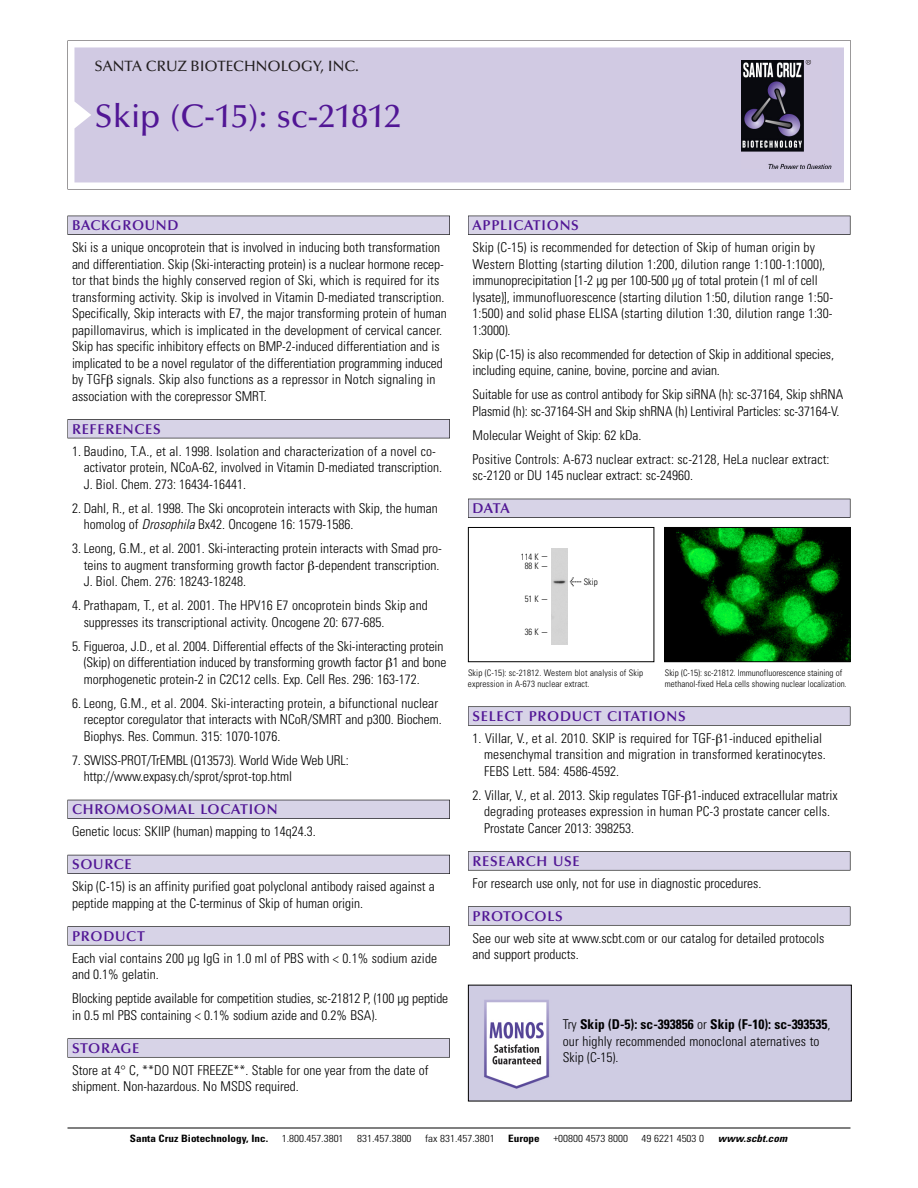
<style>
.page{position:relative;width:918px;height:1188px;background:#fff}
.page>*{position:absolute;margin:0;border:0;box-sizing:border-box;transform-origin:0 0}
.t1{font:500 33px "Optima";color:#511695}
.t2{font:500 15px "Optima";color:#231f20}
.t3{font:600 14.25px "Optima";letter-spacing:.05em;color:#511695}
.t4{font:300 condensed 13.5px/16.5px "Univers";color:#000}
.t5{font:300 condensed 10.2px "Univers";color:#000;scale:1.1 1}
.t6{font:700 condensed 10.2px "Univers";color:#000;scale:1.1 1}
.t7{font:italic 700 condensed 10.2px "Univers";letter-spacing:.005em;color:#000;scale:1.1 1}
.t8{font:300 condensed 9px/10.5px "Univers";color:#000}
.t9{font:300 condensed 9px/9.9px "Univers";color:#000;text-align:center;scale:.95 1}
.s1{font-style:italic}
.s2{font-family:"Meta Plus";font-weight:400;font-stretch:normal;font-size:10.5px}
.s3{font-weight:700}
</style>
<div class="page">
<svg style="left:68px;top:40px;width:783px;height:149px"></svg>
<div style="left:74px;top:47px;width:770px;height:135px;background:#d1cae3"></div>
<img style="left:741px;top:60px;width:90px;height:108px">
<div style="left:68px;top:216px;width:382px;height:19px;background:#525155"></div>
<div style="left:68px;top:216px;width:381px;height:18px;background:#d7d3e7"></div>
<div style="left:68px;top:419px;width:382px;height:19px;background:#525155"></div>
<div style="left:68px;top:420px;width:381px;height:18px;background:#d7d3e7"></div>
<div style="left:68px;top:800px;width:382px;height:19px;background:#525158"></div>
<div style="left:68px;top:800px;width:381px;height:18px;background:#d7d3e7"></div>
<div style="left:68px;top:855px;width:382px;height:19px;background:#54535a"></div>
<div style="left:68px;top:855px;width:381px;height:18px;background:#d7d3e7"></div>
<svg style="left:68px;top:926px;width:382px;height:20px"></svg>
<div style="left:68px;top:927px;width:381px;height:18px;background:#d7d3e7"></div>
<div style="left:68px;top:1038px;width:382px;height:20px;background:#626263"></div>
<div style="left:68px;top:1039px;width:381px;height:18px;background:#d7d3e7"></div>
<div style="left:468px;top:216px;width:382px;height:19px;background:#525155"></div>
<div style="left:468px;top:216px;width:382px;height:18px;background:#d7d3e7"></div>
<div style="left:468px;top:499px;width:382px;height:19px;background:#515055"></div>
<div style="left:468px;top:499px;width:382px;height:18px;background:#d7d3e7"></div>
<div style="left:468px;top:706px;width:382px;height:20px;background:#666"></div>
<div style="left:468px;top:707px;width:382px;height:18px;background:#d7d3e7"></div>
<svg style="left:468px;top:851px;width:382px;height:20px"></svg>
<div style="left:468px;top:852px;width:382px;height:18px;background:#d7d3e7"></div>
<div style="left:468px;top:906px;width:382px;height:20px;background:#666667"></div>
<div style="left:468px;top:907px;width:382px;height:18px;background:#d7d3e7"></div>
<hr style="left:68px;top:1128px;width:782px;height:1px;background:#000">
<div style="left:468px;top:527px;width:186px;height:135px;border:1px solid #000"></div>
<img style="left:666px;top:529px;width:182px;height:131px">
<div style="left:664px;top:527px;width:186px;height:135px;border:1px solid #000"></div>
<img style="left:552px;top:549px;width:15px;height:96px">
<img style="left:470px;top:987px;width:380px;height:112px">
<p class="t2" style="left:94px;top:61px;width:266px">SANTA CRUZ BIOTECHNOLOGY, INC.</p>
<h1 class="t1" style="left:94px;top:103px;width:308px">Skip (C-15): sc-21812</h1>
<p class="t3" style="left:72px;top:219px;width:108px">BACKGROUND</p>
<p class="t4" style="left:72px;top:240px;width:376px">Ski is a unique oncoprotein that is involved in inducing both transformation and differentiation. Skip (Ski-interacting protein) is a nuclear hormone recep&shy;tor that binds the highly conserved region of Ski, which is required for its transforming activity. Skip is involved in Vitamin D-mediated transcription.<br>Specifically, Skip interacts with E7, the major transforming protein of human papillomavirus, which is implicated in the development of cervical cancer.<br>Skip has specific inhibitory effects on BMP-2-induced differentiation and is implicated to be a novel regulator of the differentiation programming induced by TGF signals. Skip also functions as a repressor in Notch signaling in association with the corepressor SMRT.</p>
<p class="t3" style="left:72px;top:423px;width:90px">REFERENCES</p>
<p class="t4" style="left:84px;top:444px;width:360px;text-indent:-12px">1. Baudino, T.A., et al. 1998. Isolation and characterization of a novel co&shy;activator protein, NCoA-62, involved in Vitamin D-mediated transcription.<br>J. Biol. Chem. 273: 16434-16441.</p>
<p class="t4" style="left:84px;top:501px;width:356px;text-indent:-12px">2. Dahl, R., et al. 1998. The Ski oncoprotein interacts with Skip, the human homolog of <span class="s1">Drosophila</span> Bx42. Oncogene 16: 1579-1586.</p>
<p class="t4" style="left:84px;top:541px;width:360px;text-indent:-12px">3. Leong, G.M., et al. 2001. Ski-interacting protein interacts with Smad pro&shy;teins to augment transforming growth factor -dependent transcription.<br>J. Biol. Chem. 276: 18243-18248.</p>
<p class="t4" style="left:84px;top:598px;width:346px;text-indent:-12px">4. Prathapam, T., et al. 2001. The HPV16 E7 oncoprotein binds Skip and suppresses its transcriptional activity. Oncogene 20: 677-685.</p>
<p class="t4" style="left:84px;top:639px;width:364px;text-indent:-12px">5. Figueroa, J.D., et al. 2004. Differential effects of the Ski-interacting protein (Skip) on differentiation induced by transforming growth factor 1 and bone morphogenetic protein-2 in C2C12 cells. Exp. Cell Res. 296: 163-172.</p>
<p class="t4" style="left:84px;top:696px;width:360px;text-indent:-12px">6. Leong, G.M., et al. 2004. Ski-interacting protein, a bifunctional nuclear receptor coregulator that interacts with NCoR/SMRT and p300. Biochem.<br>Biophys. Res. Commun. 315: 1070-1076.</p>
<p class="t4" style="left:84px;top:753px;width:266px;text-indent:-12px">7. SWISS-PROT/TrEMBL (Q13573). World Wide Web URL: http://www.expasy.ch/sprot/sprot-top.html</p>
<p class="t3" style="left:72px;top:804px;width:207px">CHROMOSOMAL LOCATION</p>
<p class="t4" style="left:72px;top:824px;width:245px">Genetic locus: SKIIP (human) mapping to 14q24.3.</p>
<p class="t3" style="left:72px;top:859px;width:61px">SOURCE</p>
<p class="t4" style="left:72px;top:879px;width:364px">Skip (C-15) is an affinity purified goat polyclonal antibody raised against a peptide mapping at the C-terminus of Skip of human origin.</p>
<p class="t3" style="left:72px;top:930px;width:74px">PRODUCT</p>
<p class="t4" style="left:72px;top:951px;width:367px">Each vial contains 200 µg IgG in 1.0 ml of PBS with &lt; 0.1% sodium azide and 0.1% gelatin.</p>
<p class="t4" style="left:72px;top:991px;width:378px">Blocking peptide available for competition studies, sc-21812 P, (100 µg peptide in 0.5 ml PBS containing &lt; 0.1% sodium azide and 0.2% BSA).</p>
<p class="t3" style="left:72px;top:1042px;width:69px">STORAGE</p>
<p class="t4" style="left:72px;top:1063px;width:358px">Store at 4° C, **DO NOT FREEZE**. Stable for one year from the date of shipment. Non-hazardous. No MSDS required.</p>
<p class="t3" style="left:473px;top:219px;width:108px">APPLICATIONS</p>
<p class="t4" style="left:473px;top:240px;width:362px">Skip (C-15) is recommended for detection of Skip of human origin by Western Blotting (starting dilution 1:200, dilution range 1:100-1:1000), immunoprecipitation [1-2 µg per 100-500 µg of total protein (1 ml of cell lysate)], immunofluorescence (starting dilution 1:50, dilution range 1:50- 1:500) and solid phase ELISA (starting dilution 1:30, dilution range 1:30- 1:3000).</p>
<p class="t4" style="left:473px;top:347px;width:363px">Skip (C-15) is also recommended for detection of Skip in additional species, including equine, canine, bovine, porcine and avian.</p>
<p class="t4" style="left:473px;top:387px;width:372px">Suitable for use as control antibody for Skip siRNA (h): sc-37164, Skip shRNA<br>Plasmid (h): sc-37164-SH and Skip shRNA (h) Lentiviral Particles: sc-37164-V.</p>
<p class="t4" style="left:473px;top:424px;width:359px;line-height:24px">Molecular Weight of Skip: 62 kDa.<br>Positive Controls: A-673 nuclear extract: sc-2128, HeLa nuclear extract:</p>
<p class="t4" style="left:473px;top:468px;width:222px">sc-2120 or DU 145 nuclear extract: sc-24960.</p>
<p class="t3" style="left:473px;top:503px;width:39px">DATA</p>
<p class="t9" style="left:521px;top:552px;width:30px">114 K -<br>88K-</p>
<p class="t9" style="left:525px;top:595px;width:26px">51K-</p>
<p class="t9" style="left:525px;top:628px;width:26px">36K-</p>
<p class="t8" style="left:570px;top:577px;width:29px"><span class="s2">&lt;</span> Skip</p>
<p class="t8" style="left:468px;top:668px;width:177px">Skip (C-15): sc-21812. Western blot analysis of Skip expression in A-673 nuclear extract.</p>
<p class="t8" style="left:665px;top:668px;width:183px">Skip (C-15): sc-21812. Immunofluorescence staining of methanol-fixed HeLa cells showing nuclear localization.</p>
<p class="t3" style="left:473px;top:710px;width:215px">SELECT PRODUCT CITATIONS</p>
<p class="t4" style="left:484px;top:731px;width:343px;text-indent:-12px">1. Villar, V., et al. 2010. SKIP is required for TGF- 1-induced epithelial mesenchymal transition and migration in transformed keratinocytes.<br>FEBS Lett. 584: 4586-4592.</p>
<p class="t4" style="left:484px;top:788px;width:355px;text-indent:-12px">2. Villar, V., et al. 2013. Skip regulates TGF- 1-induced extracellular matrix degrading proteases expression in human PC-3 prostate cancer cells.<br>Prostate Cancer 2013: 398253.</p>
<p class="t3" style="left:473px;top:855px;width:109px">RESEARCH USE</p>
<p class="t4" style="left:473px;top:876px;width:290px">For research use only, not for use in diagnostic procedures.</p>
<p class="t3" style="left:473px;top:910px;width:92px">PROTOCOLS</p>
<p class="t4" style="left:473px;top:931px;width:353px">See our web site at www.scbt.com or our catalog for detailed protocols and support products.</p>
<p class="t4" style="left:563px;top:1017px;width:269px">Try <span class="s3">Skip (D-5): sc-393856</span> or <span class="s3">Skip (F-10): sc-393535</span>, our highly recommended monoclonal aternatives to<br>Skip (C-15).</p>
<p class="t6" style="left:130px;top:1135px;width:127px">Santa Cruz Biotechnology, Inc.</p>
<p class="t5" style="left:282px;top:1135px;width:58px">1.800.457.3801</p>
<p class="t5" style="left:357px;top:1135px;width:51px">831.457.3800</p>
<p class="t5" style="left:425px;top:1135px;width:65px">fax 831.457.3801</p>
<p class="t6" style="left:508px;top:1135px;width:30px">Europe</p>
<p class="t5" style="left:553px;top:1135px;width:69px">+00800 4573 8000</p>
<p class="t5" style="left:642px;top:1135px;width:58px">49 6221 4503 0</p>
<p class="t7" style="left:718px;top:1135px;width:64px">www.scbt.com</p>
</div>
